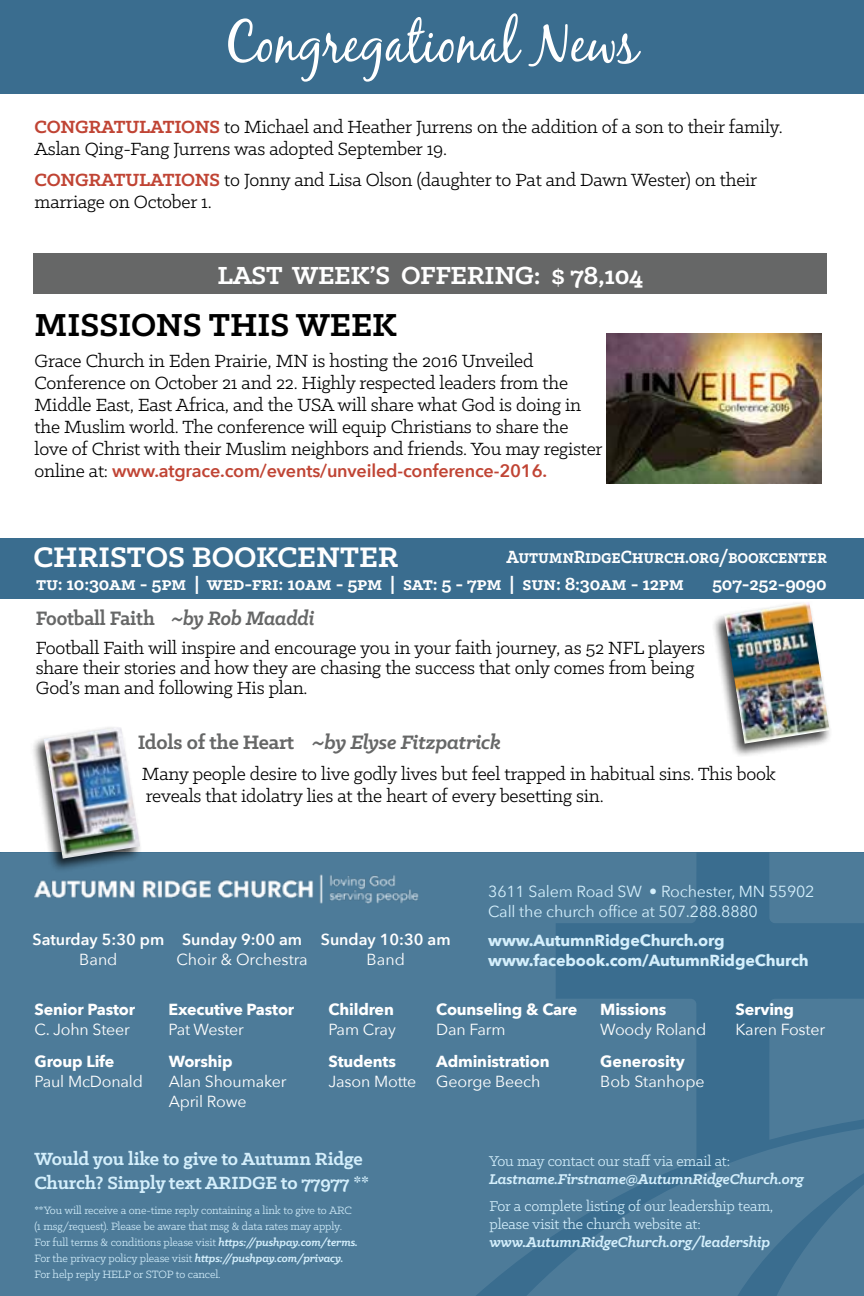
<style>
.page{position:relative;width:864px;height:1296px;background:#fff}
.page>*{position:absolute;margin:0;border:0;box-sizing:border-box;transform-origin:0 0}
.t1{font:57.2px "Black Jack";color:#fff;scale:.92 1}
.t2{font:700 36px "Klinic Slab";color:#000}
.t3{font:700 32px "Klinic Slab";color:#fff}
.t4{font:700 28px "Klinic Slab";letter-spacing:-.01em;color:#fff}
.t5{font:italic 700 22px "Klinic Slab";letter-spacing:-.01em;color:#666767}
.t6{font:700 22px "Klinic Slab";color:#666767;scale:.94 1}
.t7{font:20px/22px "Klinic Slab";letter-spacing:-.01em;color:#000}
.t8{font:700 20px/26.6px "Klinic Slab";letter-spacing:-.01em;color:#fff;scale:.9 1}
.t9{font:700 20px/24px "Klinic Slab";letter-spacing:-.01em;color:#d4effc}
.t10{font:700 20px "Klinic Slab";letter-spacing:-.01em;color:#fff}
.t11{font:600 18px "Avenir Next";letter-spacing:-.01em;color:#c04434}
.t12{font:16px/20px "Avenir Next";letter-spacing:-.01em;color:#fff}
.t13{font:700 16px "Avenir Next";letter-spacing:-.01em;color:#fff}
.t14{font:16px/18px "Klinic Slab";letter-spacing:-.01em;color:#d4effc}
.t15{font:italic 700 16px "Klinic Slab";letter-spacing:-.01em;color:#d4effc}
.t16{font:16px/20px "Avenir Next";letter-spacing:-.01em;color:#d4effc}
.t17{font:700 16px/20px "Avenir Next";letter-spacing:-.01em;color:#d4effc}
.t18{font:600 16px "Avenir Next";color:#fff}
.t19{font:12px/16px "Klinic Slab";letter-spacing:-.01em;color:#d4effc}
.s1{font-weight:700;color:#c04434}
.s2{font-family:"Klinic Slab";font-weight:400;font-size:20px;color:#000}
.s3{font-style:italic}
.s4{font-style:normal}
.s5{font-weight:700;font-style:italic}
</style>
<div class="page">
<div style="left:0;top:852px;width:864px;height:444px;background:#3a6d8f"></div>
<svg style="left:696px;top:1140px;width:168px;height:156px;fill:#4d7b99"></svg>
<div style="left:769px;top:999px;width:95px;height:141px;background:#4d7b99"></div>
<div style="left:769px;top:853px;width:95px;height:70px;background:#4d7b99"></div>
<div style="left:0;top:853px;width:696px;height:443px;background:#4d7b99"></div>
<div style="left:0;top:0;width:864px;height:94px;background:#3a6d8f"></div>
<div style="left:0;top:539px;width:864px;height:60px;background:#3a6d8f"></div>
<div style="left:711px;top:600px;width:122px;height:158px;background:#000;opacity:.75"></div>
<img style="left:724px;top:602px;width:106px;height:142px">
<div style="left:30px;top:725px;width:113px;height:148px;background:#000;opacity:.75"></div>
<img style="left:44px;top:727px;width:96px;height:132px">
<div style="left:33px;top:253px;width:794px;height:40px;background:#666767"></div>
<img style="left:607px;top:334px;width:214px;height:150px">
<img style="left:32px;top:867px;width:412px;height:44px">
<h1 class="t1" style="left:224px;top:8px;width:451px">Congregational News</h1>
<p class="t7" style="left:35px;top:115px;width:750px"><span class="s1">CONGRATULATIONS</span> to Michael and Heather Jurrens on the addition of a son to their family.<br>Aslan Qing-Fang Jurrens was adopted September 19.</p>
<p class="t7" style="left:35px;top:168px;width:724px"><span class="s1">CONGRATULATIONS</span> to Jonny and Lisa Olson (daughter to Pat and Dawn Wester) on their marriage on October 1.</p>
<h3 class="t4" style="left:217px;top:257px;width:427px">LAST WEEK’S OFFERING: $ 78,104</h3>
<h2 class="t2" style="left:35px;top:301px;width:364px">MISSIONS THIS WEEK</h2>
<p class="t7" style="left:35px;top:349px;width:570px">Grace Church in Eden Prairie, MN is hosting the 2016 Unveiled Conference on October 21 and 22. Highly respected leaders from the Middle East, East Africa, and the USA will share what God is doing in the Muslim world. The conference will equip Christians to share the love of Christ with their Muslim neighbors and friends. You may register</p>
<p class="t11" style="left:35px;top:455px;width:514px"><span class="s2">online at:</span> www.atgrace.com/events/unveiled-conference-2016.</p>
<h3 class="t3" style="left:33px;top:536px;width:367px">CHRISTOS BOOKCENTER</h3>
<p class="t8" style="left:36px;top:543px;width:881px;text-indent:471px">AutumnRidgeChurch.org/bookcenter tu: 10:30am - 5pm | wed-fri: 10am - 5pm | sat: 5 - 7pm | sun: 8:30am - 12pm</p>
<p class="t10" style="left:712px;top:570px;width:116px">507-252-9090</p>
<p class="t6" style="left:36px;top:604px;width:298px">Football Faith <span class="s3">~by Rob Maaddi</span></p>
<p class="t7" style="left:36px;top:638px;width:671px;line-height:20px">Football Faith will inspire and encourage you in your faith journey, as 52 NFL players share their stories and how they are chasing the success that only comes from being<br>God’s man and following His plan.</p>
<p class="t5" style="left:138px;top:728px;width:365px"><span class="s4">Idols of the Heart</span> ~by Elyse Fitzpatrick</p>
<p class="t7" style="left:142px;top:763px;width:636px">Many people desire to live godly lives but feel trapped in habitual sins. This book reveals that idolatry lies at the heart of every besetting sin.</p>
<p class="t18" style="left:33px;top:925px;width:133px">Saturday 5:30 pm</p>
<p class="t12" style="left:79px;top:948px;width:40px">Band</p>
<p class="t18" style="left:182px;top:925px;width:122px">Sunday 9:00 am</p>
<p class="t12" style="left:176px;top:948px;width:133px">Choir &amp; Orchestra</p>
<p class="t18" style="left:321px;top:925px;width:131px">Sunday 10:30 am</p>
<p class="t12" style="left:367px;top:948px;width:40px">Band</p>
<p class="t16" style="left:488px;top:880px;width:328px">3611 Salem Road SW • Rochester, MN 55902<br>Call the church office at 507.288.8880</p>
<p class="t17" style="left:488px;top:930px;width:322px">www.AutumnRidgeChurch.org www.facebook.com/AutumnRidgeChurch</p>
<p class="t13" style="left:35px;top:995px;width:102px">Senior Pastor</p>
<p class="t12" style="left:35px;top:1019px;width:97px">C. John Steer</p>
<p class="t13" style="left:169px;top:995px;width:127px">Executive Pastor</p>
<p class="t12" style="left:169px;top:1019px;width:77px">Pat Wester</p>
<p class="t13" style="left:329px;top:995px;width:67px">Children</p>
<p class="t12" style="left:329px;top:1019px;width:69px">Pam Cray</p>
<p class="t13" style="left:436px;top:995px;width:143px">Counseling &amp; Care</p>
<p class="t12" style="left:436px;top:1019px;width:71px">Dan Farm</p>
<p class="t13" style="left:600px;top:995px;width:68px">Missions</p>
<p class="t12" style="left:600px;top:1019px;width:107px">Woody Roland</p>
<p class="t13" style="left:736px;top:995px;width:60px">Serving</p>
<p class="t12" style="left:736px;top:1019px;width:91px">Karen Foster</p>
<p class="t13" style="left:35px;top:1048px;width:81px">Group Life</p>
<p class="t12" style="left:35px;top:1071px;width:110px">Paul McDonald</p>
<p class="t13" style="left:169px;top:1048px;width:65px">Worship</p>
<p class="t12" style="left:169px;top:1071px;width:119px">Alan Shoumaker<br>April Rowe</p>
<p class="t13" style="left:329px;top:1048px;width:69px">Students</p>
<p class="t12" style="left:329px;top:1071px;width:89px">Jason Motte</p>
<p class="t13" style="left:436px;top:1048px;width:115px">Administration</p>
<p class="t12" style="left:436px;top:1071px;width:106px">George Beech</p>
<p class="t13" style="left:600px;top:1048px;width:86px">Generosity</p>
<p class="t12" style="left:600px;top:1071px;width:106px">Bob Stanhope</p>
<p class="t9" style="left:34px;top:1147px;width:336px">Would you like to give to Autumn Ridge<br>Church? Simply text ARIDGE to 77977 **</p>
<p class="t19" style="left:34px;top:1202px;width:325px">**You will receive a one-time reply containing a link to give to ARC (1 msg/request). Please be aware that msg &amp; data rates may apply.<br>For full terms &amp; conditions please visit <span class="s5">https://pushpay.com/terms.<br></span>For the privacy policy please visit <span class="s5">https://pushpay.com/privacy.<br></span>For help reply HELP or STOP to cancel.</p>
<p class="t14" style="left:489px;top:1151px;width:242px">You may contact our staff via email at:</p>
<p class="t15" style="left:489px;top:1168px;width:316px">Lastname.Firstname@AutumnRidgeChurch.org</p>
<p class="t14" style="left:489px;top:1197px;width:285px">For a complete listing of our leadership team, please visit the church website at:</p>
<p class="t15" style="left:489px;top:1232px;width:282px">www.AutumnRidgeChurch.org/leadership</p>
</div>
